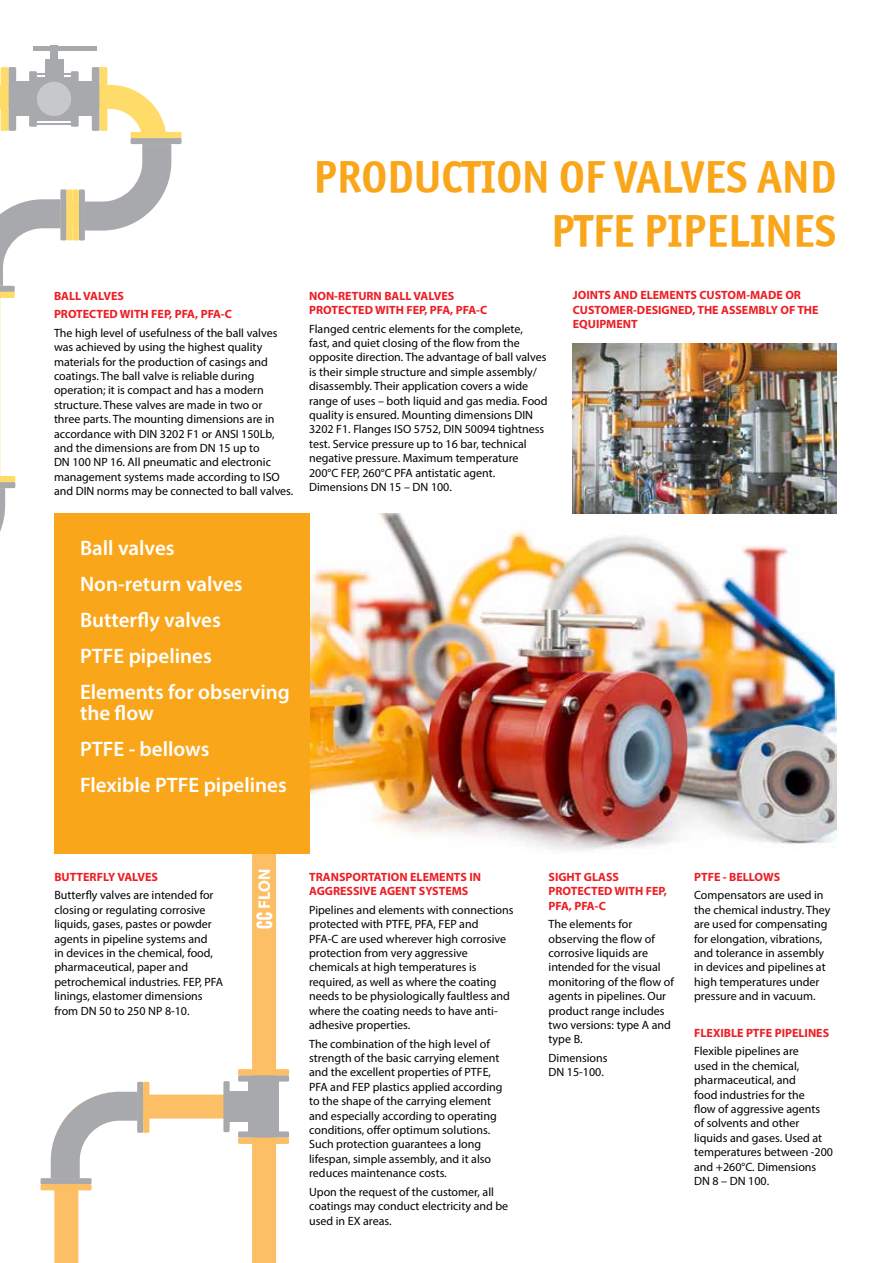
<style>
.page{position:relative;width:893px;height:1263px;background:#fff}
.page>*{position:absolute;margin:0;border:0;box-sizing:border-box;transform-origin:0 0}
.t1{font:45px/54px "Officina Sans OSITCTT Bold";color:#faa61a;text-align:right}
.t2{font:600 21px/36px "Myriad Pro";color:#fff}
.t3{font:12px/14.4px "Myriad Pro";color:#000}
.t4{font:700 12px/14.4px "Myriad Pro";color:#ed1d24}
</style>
<div class="page">
<svg style="left:0;top:46px;width:167px;height:442px"></svg>
<svg style="left:0;top:476px;width:15px;height:55px"></svg>
<svg style="left:252px;top:854px;width:38px;height:409px;fill:#fdbf66"></svg>
<img style="left:309px;top:513px;width:527px;height:341px">
<div style="left:54px;top:513px;width:255px;height:341px;background:#faa61a"></div>
<img style="left:573px;top:343px;width:263px;height:170px">
<svg style="left:256px;top:870px;width:16px;height:58px"></svg>
<div style="left:92px;top:67px;width:8px;height:64px;background:#a7a9ac;border-radius:2px"></div>
<div style="left:8px;top:67px;width:8px;height:64px;background:#a7a9ac;border-radius:2px"></div>
<div style="left:71px;top:71px;width:8px;height:56px;background:#a7a9ac;border-radius:2px"></div>
<div style="left:29px;top:71px;width:8px;height:56px;background:#a7a9ac;border-radius:2px"></div>
<div style="left:16px;top:82px;width:76px;height:34px;background:#a7a9ac"></div>
<div style="left:33px;top:77px;width:42px;height:43px;background:#a7a9ac"></div>
<div style="left:45px;top:59px;width:18px;height:22px;background:#a7a9ac"></div>
<div style="left:50px;top:45px;width:8px;height:14px;background:#a7a9ac"></div>
<hr style="left:33px;top:47px;width:63px;height:4px;background:#a7a9ac">
<svg style="left:37px;top:74px;width:34px;height:1px"></svg>
<svg style="left:37px;top:123px;width:34px;height:1px"></svg>
<div style="left:37px;top:82px;width:34px;height:34px;background:#c7c8ca;border-radius:50%"></div>
<div style="left:100px;top:67px;width:7px;height:64px;background:#ffdc69;border-radius:2px"></div>
<div style="left:1px;top:67px;width:7px;height:64px;background:#ffdc69;border-radius:2px"></div>
<div style="left:238px;top:1131px;width:51px;height:7px;background:#a7a9ac;border-radius:2px"></div>
<div style="left:238px;top:1138px;width:51px;height:6px;background:#fdbe64;border-radius:2px"></div>
<div style="left:238px;top:1069px;width:51px;height:6px;background:#fdbe64;border-radius:2px"></div>
<div style="left:238px;top:1075px;width:51px;height:6px;background:#a7a9ac;border-radius:2px"></div>
<div style="left:223px;top:1081px;width:7px;height:51px;background:#a7a9ac;border-radius:2px"></div>
<div style="left:248px;top:1081px;width:31px;height:51px;background:#a7a9ac"></div>
<div style="left:230px;top:1091px;width:18px;height:31px;background:#a7a9ac"></div>
<div style="left:79px;top:189px;width:6px;height:51px;background:#a7a9ac;border-radius:2px"></div>
<div style="left:73px;top:189px;width:6px;height:51px;background:#ffdc69;border-radius:2px"></div>
<svg style="left:85px;top:144px;width:86px;height:87px"></svg>
<div style="left:131px;top:138px;width:51px;height:6px;background:#a7a9ac;border-radius:2px"></div>
<div style="left:131px;top:132px;width:51px;height:6px;background:#ffdc69;border-radius:2px"></div>
<div style="left:60px;top:189px;width:7px;height:51px;background:#a7a9ac;border-radius:2px"></div>
<div style="left:66px;top:189px;width:7px;height:51px;background:#ffdc69;border-radius:2px"></div>
<svg style="left:0;top:199px;width:60px;height:99px"></svg>
<div style="left:137px;top:1082px;width:6px;height:51px;background:#a7a9ac;border-radius:2px"></div>
<div style="left:143px;top:1082px;width:6px;height:51px;background:#fdbe64;border-radius:2px"></div>
<svg style="left:51px;top:1092px;width:191px;height:171px"></svg>
<div style="left:41px;top:1178px;width:51px;height:6px;background:#a7a9ac;border-radius:2px"></div>
<div style="left:41px;top:1184px;width:51px;height:6px;background:#fdbe64;border-radius:2px"></div>
<h1 class="t1" style="left:314px;top:150px;width:524px">PRODUCTION OF VALVES AND<br>PTFE PIPELINES</h1>
<p class="t4" style="left:54px;top:286px;width:180px;line-height:18.6px">BALL VALVES<br>PROTECTED WITH FEP, PFA, PFA-C</p>
<p class="t3" style="left:54px;top:325px;width:241px">The high level of usefulness of the ball valves was achieved by using the highest quality materials for the production of casings and coatings. The ball valve is reliable during operation; it is compact and has a modern structure. These valves are made in two or<br>three parts. The mounting dimensions are in accordance with DIN 3202 F1 or ANSI 150Lb, and the dimensions are from DN 15 up to<br>DN 100 NP 16. All pneumatic and electronic management systems made according to ISO and DIN norms may be connected to ball valves.</p>
<p class="t4" style="left:309px;top:288px;width:180px">NON-RETURN BALL VALVES<br>PROTECTED WITH FEP, PFA, PFA-C</p>
<p class="t3" style="left:309px;top:321px;width:240px">Flanged centric elements for the complete,<br>fast, and quiet closing of the flow from the opposite direction. The advantage of ball valves is their simple structure and simple assembly/ disassembly. Their application covers a wide range of uses – both liquid and gas media. Food quality is ensured. Mounting dimensions DIN 3202 F1. Flanges ISO 5752, DIN 50094 tightness test. Service pressure up to 16 bar, technical negative pressure. Maximum temperature 200°C FEP, 260°C PFA antistatic agent.<br>Dimensions DN 15 – DN 100.</p>
<h2 class="t2" style="left:80px;top:530px;width:211px">Ball valves<br>Non-return valves<br>Butterfly valves<br>PTFE pipelines<br>Elements for observing</h2>
<h2 class="t2" style="left:80px;top:695px;width:208px">the flow<br>PTFE - bellows<br>Flexible PTFE pipelines</h2>
<p class="t4" style="left:573px;top:288px;width:247px">JOINTS AND ELEMENTS CUSTOM-MADE OR<br>CUSTOMER-DESIGNED, THE ASSEMBLY OF THE<br>EQUIPMENT</p>
<p class="t4" style="left:54px;top:869px;width:105px">BUTTERFLY VALVES</p>
<p class="t3" style="left:54px;top:888px;width:170px">Butterfly valves are intended for closing or regulating corrosive liquids, gases, pastes or powder agents in pipeline systems and<br>in devices in the chemical, food, pharmaceutical, paper and petrochemical industries. FEP, PFA linings, elastomer dimensions from DN 50 to 250 NP 8-10.</p>
<p class="t4" style="left:309px;top:869px;width:173px">TRANSPORTATION ELEMENTS IN<br>AGGRESSIVE AGENT SYSTEMS</p>
<p class="t3" style="left:309px;top:902px;width:206px">Pipelines and elements with connections protected with PTFE, PFA, FEP and<br>PFA-C are used wherever high corrosive protection from very aggressive chemicals at high temperatures is required, as well as where the coating needs to be physiologically faultless and where the coating needs to have anti&shy;adhesive properties.</p>
<p class="t3" style="left:309px;top:1036px;width:195px">The combination of the high level of strength of the basic carrying element and the excellent properties of PTFE, PFA and FEP plastics applied according to the shape of the carrying element and especially according to operating conditions, offer optimum solutions.<br>Such protection guarantees a long lifespan, simple assembly, and it also reduces maintenance costs.</p>
<p class="t3" style="left:309px;top:1184px;width:201px">Upon the request of the customer, all coatings may conduct electricity and be used in EX areas.</p>
<p class="t4" style="left:549px;top:869px;width:120px">SIGHT GLASS<br>PROTECTED WITH FEP,<br>PFA, PFA-C</p>
<p class="t3" style="left:549px;top:917px;width:127px">The elements for observing the flow of corrosive liquids are intended for the visual monitoring of the flow of agents in pipelines. Our product range includes two versions: type A and type B.</p>
<p class="t3" style="left:549px;top:1051px;width:61px">Dimensions<br>DN 15-100.</p>
<p class="t4" style="left:694px;top:869px;width:88px">PTFE - BELLOWS</p>
<p class="t3" style="left:694px;top:888px;width:138px">Compensators are used in the chemical industry. They are used for compensating for elongation, vibrations, and tolerance in assembly in devices and pipelines at high temperatures under pressure and in vacuum.</p>
<p class="t4" style="left:694px;top:1025px;width:137px">FLEXIBLE PTFE PIPELINES</p>
<p class="t3" style="left:694px;top:1044px;width:140px">Flexible pipelines are<br>used in the chemical, pharmaceutical, and<br>food industries for the<br>flow of aggressive agents of solvents and other liquids and gases. Used at temperatures between -200 and +260°C. Dimensions<br>DN 8 – DN 100.</p>
</div>
